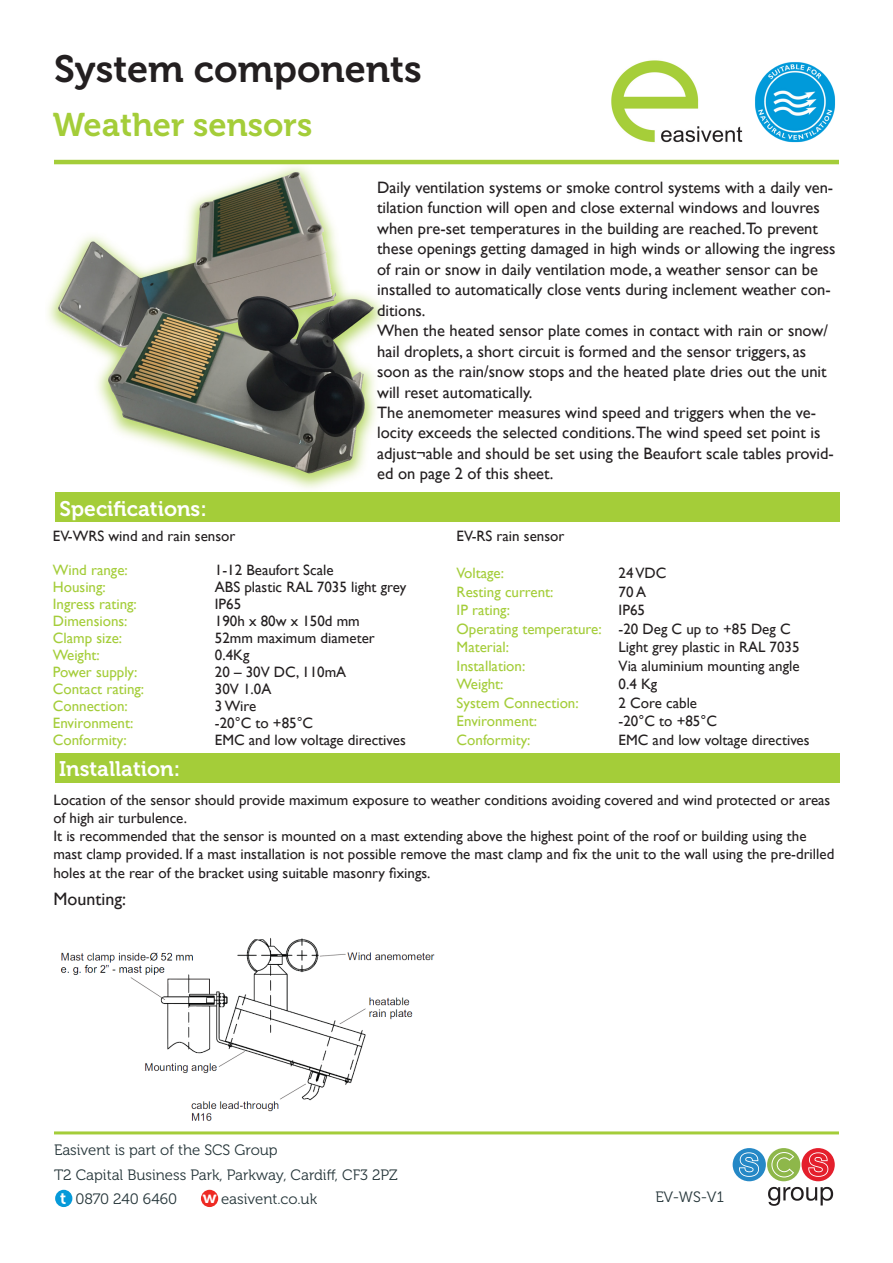
<style>
.page{position:relative;width:893px;height:1263px;background:#fff}
.page>*{position:absolute;margin:0;border:0;box-sizing:border-box;transform-origin:0 0}
.t1{font:37.8px "Museo 700";color:#231f20}
.t2{font:32.7px "Museo 700";color:#a4cd39}
.t3{font:21px "Museo 700";color:#fff}
.t4{font:18px "Gill Sans";color:#231f20}
.t5{font:16.5px/20.4px "Gill Sans";color:#231f20}
.t6{font:16.5px "Museo 700";color:#fff}
.t7{font:15px/18.1px "Gill Sans";color:#231f20}
.t8{font:15px "Gill Sans";color:#a4cd39}
.t9{font:15px "Museo 300";color:#26363a}
.s1{color:#231f20}
.s2{font-family:"Museo 700";font-size:16.5px;color:#fff}
</style>
<div class="page">
<img style="left:48px;top:159px;width:369px;height:330px">
<hr style="left:54px;top:160px;width:785px;height:4px;background:#a4cd39">
<img style="left:611px;top:60px;width:132px;height:83px">
<div style="left:55px;top:492px;width:785px;height:30px;background:#a4cd39"></div>
<hr style="left:54px;top:1131px;width:785px;height:3px;background:#a4cd39">
<div style="left:55px;top:1190px;width:17px;height:17px;background:#069ad9;border-radius:50%"></div>
<div style="left:201px;top:1190px;width:17px;height:17px;background:#ee2a23;border-radius:50%"></div>
<div style="left:733px;top:1148px;width:33px;height:33px;background:#2588c6;border-radius:50%"></div>
<div style="left:767px;top:1148px;width:33px;height:33px;background:#8eb74a;border-radius:50%"></div>
<div style="left:801px;top:1148px;width:34px;height:33px;background:#e41f2c;border-radius:50%"></div>
<svg style="left:771px;top:1151px;width:24px;height:27px"></svg>
<svg style="left:768px;top:1187px;width:65px;height:19px"></svg>
<svg style="left:739px;top:1152px;width:20px;height:25px"></svg>
<svg style="left:808px;top:1152px;width:20px;height:25px"></svg>
<img style="left:755px;top:62px;width:81px;height:81px">
<div style="left:55px;top:753px;width:784px;height:30px;background:#a4cd39"></div>
<img style="left:60px;top:938px;width:375px;height:183px">
<p class="t1" style="left:54px;top:48px;width:369px">System components</p>
<p class="t2" style="left:53px;top:106px;width:261px">Weather sensors</p>
<p class="t3" style="left:60px;top:497px;width:149px">Specifications:</p>
<p class="t5" style="left:377px;top:177px;width:460px">Daily ventilation systems or smoke control systems with a daily ven&shy;tilation function will open and close external windows and louvres when pre-set temperatures in the building are reached.To prevent these openings getting damaged in high winds or allowing the ingress of rain or snow in daily ventilation mode, a weather sensor can be installed to automatically close vents during inclement weather con&shy;ditions.</p>
<p class="t5" style="left:377px;top:321px;width:452px">When the heated sensor plate comes in contact with rain or snow/ hail droplets, a short circuit is formed and the sensor triggers, as soon as the rain/snow stops and the heated plate dries out the unit will reset automatically.</p>
<p class="t5" style="left:377px;top:402px;width:458px">The anemometer measures wind speed and triggers when the ve&shy;locity exceeds the selected conditions.The wind speed set point is adjust¬able and should be set using the Beaufort scale tables provid&shy;ed on page 2 of this sheet.</p>
<p class="t7" style="left:53px;top:527px;width:184px">EV-WRS wind and rain sensor</p>
<p class="t8" style="left:53px;top:561px;width:76px">Wind range:</p>
<p class="t7" style="left:215px;top:561px;width:120px">1-12 Beaufort Scale</p>
<p class="t8" style="left:53px;top:578px;width:54px">Housing:</p>
<p class="t7" style="left:215px;top:578px;width:193px">ABS plastic RAL 7035 light grey</p>
<p class="t8" style="left:53px;top:595px;width:86px">Ingress rating:</p>
<p class="t7" style="left:215px;top:595px;width:28px">IP65</p>
<p class="t8" style="left:53px;top:612px;width:76px">Dimensions:</p>
<p class="t7" style="left:215px;top:612px;width:146px">190h x 80w x 150d mm</p>
<p class="t8" style="left:53px;top:629px;width:71px">Clamp size:</p>
<p class="t7" style="left:215px;top:629px;width:161px">52mm maximum diameter</p>
<p class="t8" style="left:53px;top:646px;width:48px">Weight:</p>
<p class="t7" style="left:215px;top:646px;width:36px">0.4Kg</p>
<p class="t8" style="left:53px;top:663px;width:86px">Power supply:</p>
<p class="t7" style="left:215px;top:663px;width:133px">20 – 30V DC, 110mA</p>
<p class="t8" style="left:53px;top:680px;width:93px">Contact rating:</p>
<p class="t7" style="left:215px;top:680px;width:58px">30V 1.0A</p>
<p class="t8" style="left:53px;top:697px;width:76px">Connection:</p>
<p class="t7" style="left:215px;top:697px;width:43px">3 Wire</p>
<p class="t8" style="left:53px;top:714px;width:82px">Environment:</p>
<p class="t7" style="left:215px;top:714px;width:100px">-20°C to +85°C</p>
<p class="t8" style="left:53px;top:731px;width:75px">Conformity:</p>
<p class="t7" style="left:215px;top:731px;width:192px">EMC and low voltage directives</p>
<p class="t3" style="left:59px;top:757px;width:123px">Installation:</p>
<p class="t7" style="left:457px;top:527px;width:109px">EV-RS rain sensor</p>
<p class="t8" style="left:457px;top:564px;width:49px">Voltage:</p>
<p class="t7" style="left:619px;top:564px;width:49px">24 VDC</p>
<p class="t8" style="left:457px;top:583px;width:98px">Resting current:</p>
<p class="t7" style="left:619px;top:583px;width:29px">70 A</p>
<p class="t8" style="left:457px;top:601px;width:55px">IP rating:</p>
<p class="t7" style="left:619px;top:601px;width:28px">IP65</p>
<p class="t8" style="left:457px;top:620px;width:335px">Operating temperature: <span class="s1">-20 Deg C up to +85 Deg C</span></p>
<p class="t8" style="left:457px;top:638px;width:54px">Material:</p>
<p class="t7" style="left:619px;top:638px;width:182px">Light grey plastic in RAL 7035</p>
<p class="t8" style="left:457px;top:657px;width:70px">Installation:</p>
<p class="t7" style="left:619px;top:657px;width:182px">Via aluminium mounting angle</p>
<p class="t8" style="left:457px;top:675px;width:48px">Weight:</p>
<p class="t7" style="left:619px;top:675px;width:40px">0.4 Kg</p>
<p class="t8" style="left:457px;top:694px;width:124px">System Connection:</p>
<p class="t7" style="left:619px;top:694px;width:80px">2 Core cable</p>
<p class="t8" style="left:457px;top:713px;width:82px">Environment:</p>
<p class="t7" style="left:619px;top:712px;width:100px">-20°C to +85°C</p>
<p class="t8" style="left:457px;top:731px;width:75px">Conformity:</p>
<p class="t7" style="left:619px;top:731px;width:192px">EMC and low voltage directives</p>
<p class="t7" style="left:53px;top:791px;width:778px">Location of the sensor should provide maximum exposure to weather conditions avoiding covered and wind protected or areas of high air turbulence.</p>
<p class="t7" style="left:53px;top:827px;width:782px">It is recommended that the sensor is mounted on a mast extending above the highest point of the roof or building using the mast clamp provided. If a mast installation is not possible remove the mast clamp and fix the unit to the wall using the pre-drilled holes at the rear of the bracket using suitable masonry fixings.</p>
<p class="t4" style="left:53px;top:888px;width:74px">Mounting:</p>
<p class="t9" style="left:54px;top:1141px;width:225px">Easivent is part of the SCS Group</p>
<p class="t9" style="left:54px;top:1166px;width:345px">T2 Capital Business Park, Parkway, Cardiff, CF3 2PZ</p>
<p class="t6" style="left:60px;top:1189px;width:8px">t</p>
<p class="t9" style="left:76px;top:1190px;width:103px">0870 240 6460</p>
<p class="t9" style="left:203px;top:1190px;width:116px"><span class="s2">w</span> easivent.co.uk</p>
<p class="t9" style="left:655px;top:1188px;width:70px">EV-WS-V1</p>
</div>
